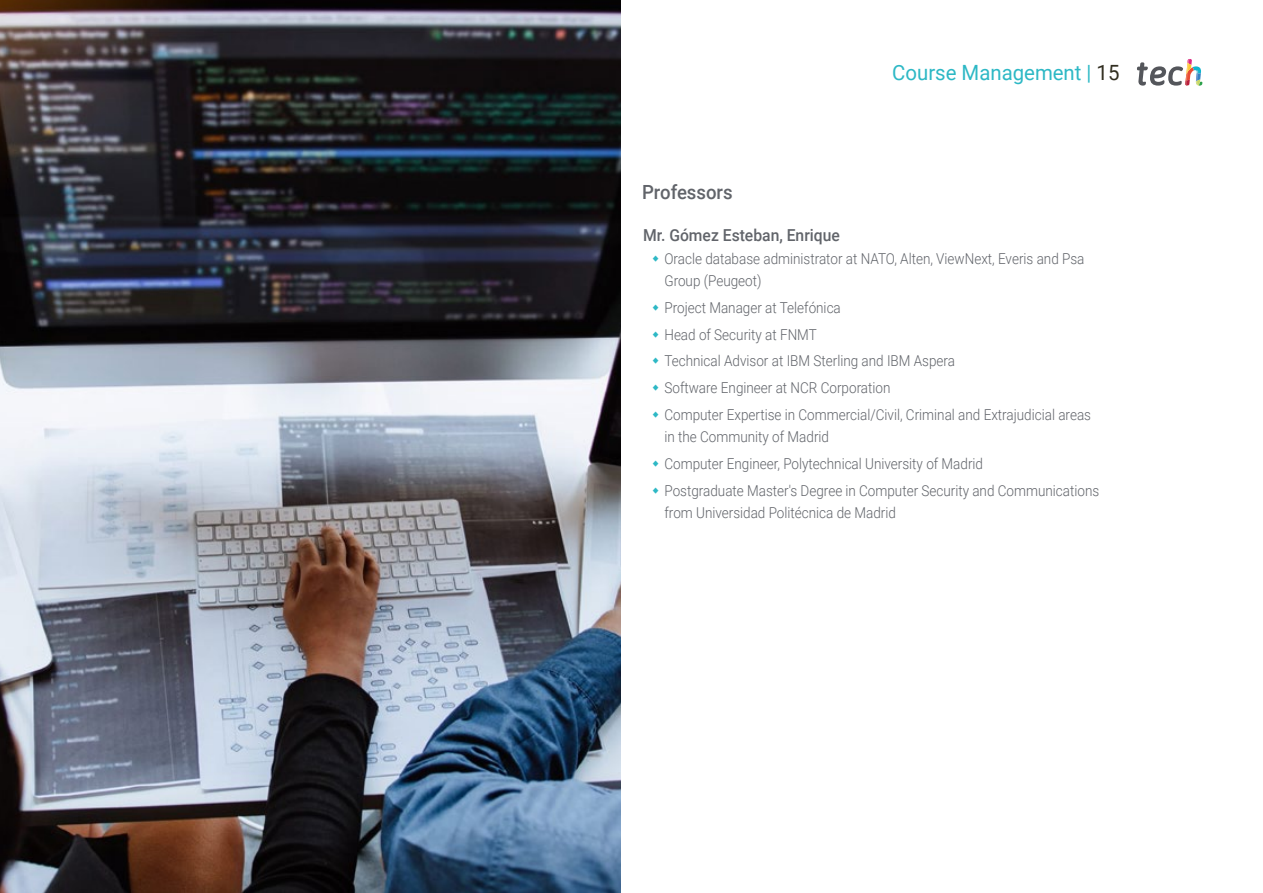
<style>
.page{position:relative;width:1263px;height:893px;background:#fff}
.page>*{position:absolute;margin:0;border:0;box-sizing:border-box;transform-origin:0 0}
.t1{font:21px "Roboto";color:#2db8c5}
.t2{font:500 19.5px "Roboto";color:#61646a;scale:.95 1}
.t3{font:500 16.5px "Roboto";color:#61646a;scale:.95 1}
.t4{font:300 15px/26.7px "Roboto";color:#61646a;scale:.9 1}
.s1{color:#312e20}
</style>
<div class="page">
<img style="left:0;top:0;width:621px;height:893px">
<svg style="left:1137px;top:59px;width:65px;height:27px"></svg>
<h2 class="t2" style="left:642px;top:178px;width:97px">Professors</h2>
<h1 class="t1" style="left:892px;top:57px;width:229px">Course Management | <span class="s1">15</span></h1>
<p class="t3" style="left:643px;top:224px;width:209px">Mr. Gómez Esteban, Enrique</p>
<p class="t4" style="left:664px;top:246px;width:468px;line-height:22.5px">Oracle database administrator at NATO, Alten, ViewNext, Everis and Psa<br>Group (Peugeot)</p>
<p class="t4" style="left:664px;top:293px;width:475px">Project Manager at Telefónica<br>Head of Security at FNMT<br>Technical Advisor at IBM Sterling and IBM Aspera<br>Software Engineer at NCR Corporation<br>Computer Expertise in Commercial/Civil, Criminal and Extrajudicial areas</p>
<p class="t4" style="left:664px;top:423px;width:485px">in the Community of Madrid<br>Computer Engineer, Polytechnical University of Madrid<br>Postgraduate Master's Degree in Computer Security and Communications</p>
<p class="t4" style="left:664px;top:499px;width:259px">from Universidad Politécnica de Madrid</p>
</div>
